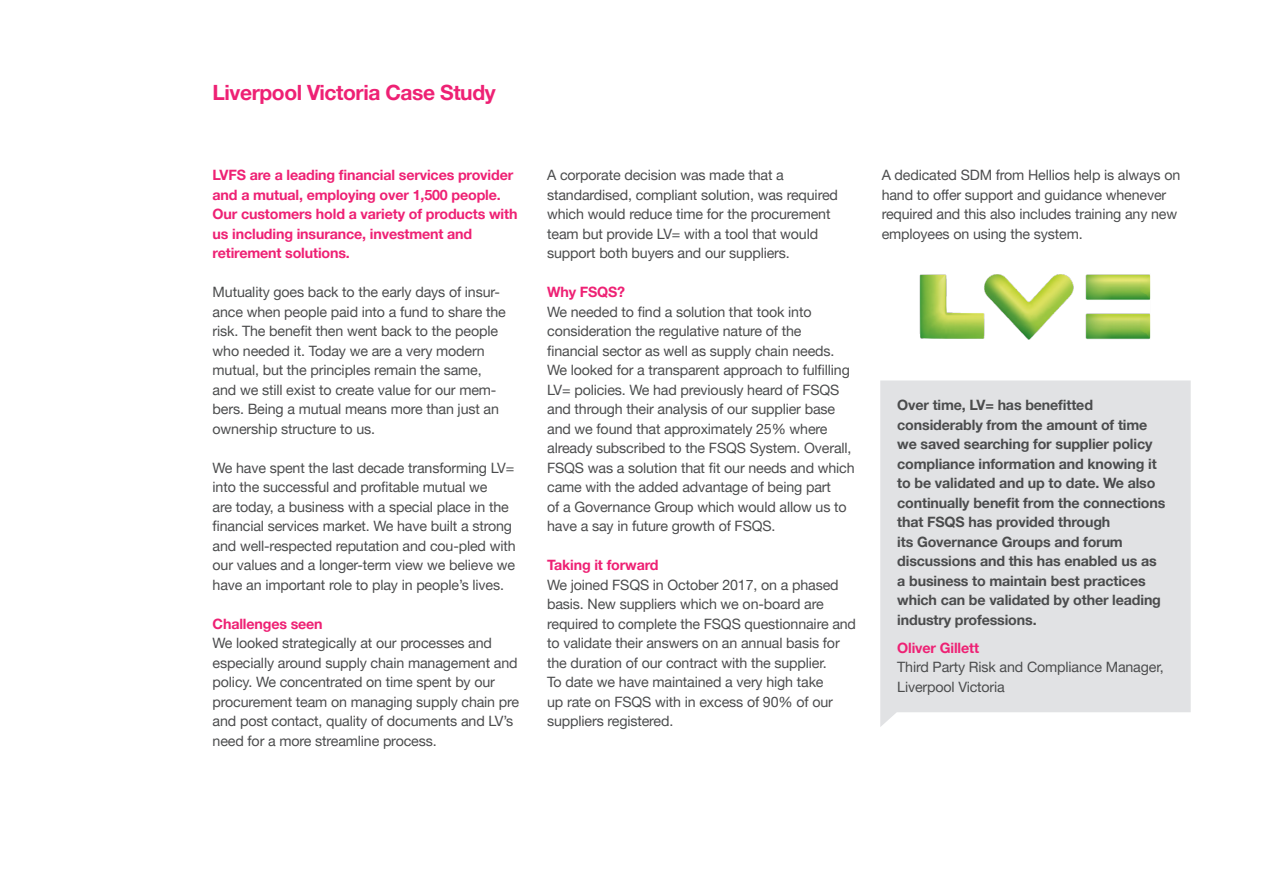
<style>
.page{position:relative;width:1263px;height:893px;background:#fff}
.page>*{position:absolute;margin:0;border:0;box-sizing:border-box;transform-origin:0 0}
.t1{font:700 21px "Helvetica Neue LT Pro";letter-spacing:-.02em;color:#ee2174}
.t2{font:14.25px/19.5px "Helvetica Neue LT Pro";letter-spacing:-.01em;color:#4b4c4d}
.t3{font:700 14.25px/19.5px "Helvetica Neue LT Pro";letter-spacing:-.01em;color:#4b4c4d}
.t4{font:700 14.25px/19.5px "Helvetica Neue LT Pro";letter-spacing:-.01em;color:#ee2174}
.s1{font-weight:700;color:#ee2174}
</style>
<div class="page">
<div style="left:880px;top:380px;width:311px;height:347px;background:#e1e2e4"></div>
<img style="left:919px;top:274px;width:231px;height:66px">
<p class="t1" style="left:213px;top:80px;width:285px">Liverpool Victoria Case Study</p>
<p class="t4" style="left:213px;top:165px;width:306px">LVFS are a leading financial services provider and a mutual, employing over 1,500 people.<br>Our customers hold a variety of products with us including insurance, investment and retirement solutions.</p>
<p class="t2" style="left:213px;top:282px;width:295px">Mutuality goes back to the early days of insur&shy;ance when people paid into a fund to share the risk. The benefit then went back to the people who needed it. Today we are a very modern mutual, but the principles remain the same, and we still exist to create value for our mem&shy;bers. Being a mutual means more than just an ownership structure to us.</p>
<p class="t2" style="left:213px;top:458px;width:305px">We have spent the last decade transforming LV= into the successful and profitable mutual we<br>are today, a business with a special place in the financial services market. We have built a strong and well-respected reputation and cou-pled with our values and a longer-term view we believe we have an important role to play in people’s lives.</p>
<p class="t4" style="left:213px;top:614px;width:112px">Challenges seen</p>
<p class="t2" style="left:213px;top:633px;width:308px">We looked strategically at our processes and especially around supply chain management and policy. We concentrated on time spent by our procurement team on managing supply chain pre and post contact, quality of documents and LV’s need for a more streamline process.</p>
<p class="t2" style="left:547px;top:165px;width:292px">A corporate decision was made that a standardised, compliant solution, was required which would reduce time for the procurement team but provide LV= with a tool that would support both buyers and our suppliers.</p>
<p class="t4" style="left:547px;top:282px;width:80px">Why FSQS?</p>
<p class="t2" style="left:547px;top:302px;width:309px">We needed to find a solution that took into consideration the regulative nature of the financial sector as well as supply chain needs.<br>We looked for a transparent approach to fulfilling LV= policies. We had previously heard of FSQS and through their analysis of our supplier base and we found that approximately 25% where already subscribed to the FSQS System. Overall, FSQS was a solution that fit our needs and which came with the added advantage of being part<br>of a Governance Group which would allow us to have a say in future growth of FSQS.</p>
<p class="t4" style="left:547px;top:555px;width:113px">Taking it forward</p>
<p class="t2" style="left:547px;top:575px;width:310px">We joined FSQS in October 2017, on a phased basis. New suppliers which we on-board are required to complete the FSQS questionnaire and to validate their answers on an annual basis for the duration of our contract with the supplier.<br>To date we have maintained a very high take<br>up rate on FSQS with in excess of 90% of our suppliers registered.</p>
<p class="t2" style="left:882px;top:165px;width:300px">A dedicated SDM from Hellios help is always on hand to offer support and guidance whenever required and this also includes training any new employees on using the system.</p>
<p class="t3" style="left:897px;top:395px;width:270px">Over time, LV= has benefitted considerably from the amount of time we saved searching for supplier policy compliance information and knowing it to be validated and up to date. We also continually benefit from the connections that FSQS has provided through<br>its Governance Groups and forum discussions and this has enabled us as a business to maintain best practices which can be validated by other leading industry professions.</p>
<p class="t2" style="left:897px;top:637px;width:268px"><span class="s1">Oliver Gillett<br></span>Third Party Risk and Compliance Manager,<br>Liverpool Victoria</p>
</div>
